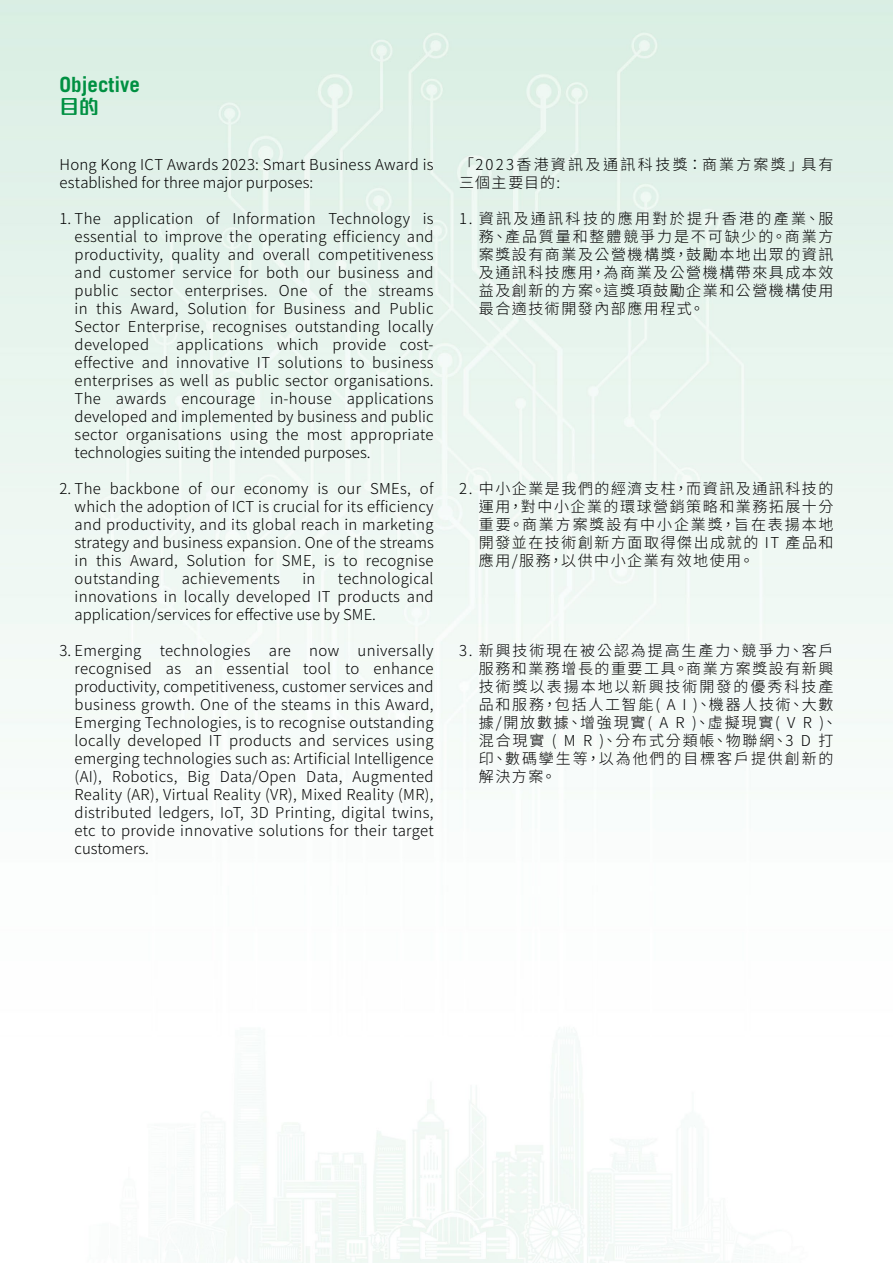
<style>
.page{position:relative;width:893px;height:1263px;background:#fff}
.page>*{position:absolute;margin:0;border:0;box-sizing:border-box;transform-origin:0 0}
.t1{font:700 21px "Trade Gothic";color:#009042}
.t2{font:700 19.5px "M Finance HK";color:#009042}
.t3{font:300 15px/18px "Noto Sans CJ Ktc";letter-spacing:.02em;color:#000;text-align:justify}
.t4{font:300 15px/18px "Noto Sans CJ Ktc";letter-spacing:.125em;color:#000}
.t5{font:300 15px/18px "Noto Sans CJ Ktc";letter-spacing:.145em;color:#000}
</style>
<div class="page">
<img style="left:0;top:0;width:893px;height:1263px">
<h1 class="t1" style="left:60px;top:71px;width:82px">Objective</h1>
<h2 class="t2" style="left:60px;top:93px;width:40px">目的</h2>
<p class="t3" style="left:60px;top:156px;width:376px">Hong Kong ICT Awards 2023: Smart Business Award is established for three major purposes:</p>
<p class="t3" style="left:75px;top:210px;width:360px;text-indent:-15px">1. The application of Information Technology is essential to improve the operating efficiency and productivity, quality and overall competitiveness and customer service for both our business and public sector enterprises. One of the streams in this Award, Solution for Business and Public Sector Enterprise, recognises outstanding locally developed</p>
<p class="t3" style="left:75px;top:336px;width:360px;text-indent:102px">applications which provide cost&shy;effective and innovative IT solutions to business enterprises as well as public sector organisations.<br>The awards encourage in-house applications developed and implemented by business and public sector organisations using the most appropriate technologies suiting the intended purposes.</p>
<p class="t3" style="left:75px;top:480px;width:361px;text-indent:-15px">2. The backbone of our economy is our SMEs, of which the adoption of ICT is crucial for its efficiency and productivity, and its global reach in marketing strategy and business expansion. One of the streams in this Award, Solution for SME, is to recognise outstanding</p>
<p class="t3" style="left:75px;top:570px;width:360px;text-indent:263px">technological innovations in locally developed IT products and application/services for effective use by SME.</p>
<p class="t3" style="left:75px;top:642px;width:361px;text-indent:-15px">3. Emerging technologies are now universally recognised as an essential tool to enhance productivity, competitiveness, customer services and business growth. One of the steams in this Award, Emerging Technologies, is to recognise outstanding locally developed IT products and services using emerging technologies such as: Artificial Intelligence (AI), Robotics, Big Data/Open Data, Augmented Reality (AR), Virtual Reality (VR), Mixed Reality (MR), distributed ledgers, IoT, 3D Printing, digital twins, etc to provide innovative solutions for their target customers.</p>
<p class="t3" style="left:182px;top:570px;width:100px">achievements</p>
<p class="t3" style="left:302px;top:570px;width:15px">in</p>
<p class="t5" style="left:459px;top:156px;width:376px">「2023香港資訊及通訊科技獎：商業方案獎」具有三個主要目的:</p>
<p class="t3" style="left:479px;top:210px;width:356px;text-indent:-20px">1. 資訊及通訊科技的應用對於提升香港的產業、服務、產品質量和整體競爭力是不可缺少的。商業方案獎設有商業及公營機構獎，鼓勵本地出眾的資訊及通訊科技應用，為商業及公營機構帶來具成本效益及創新的方案。這獎項鼓勵企業和公營機構使用最合適技術開發內部應用程式。</p>
<p class="t3" style="left:479px;top:480px;width:356px;text-indent:-20px">2. 中小企業是我們的經濟支柱，而資訊及通訊科技的運用，對中小企業的環球營銷策略和業務拓展十分重要。商業方案獎設有中小企業獎，旨在表揚本地開發並在技術創新方面取得傑出成就的 IT 產品和應用/服務，以供中小企業有效地使用。</p>
<p class="t4" style="left:479px;top:642px;width:360px;text-indent:-20px">3. 新興技術現在被公認為提高生產力、競爭力、客戶服務和業務增長的重要工具。商業方案獎設有新興技術獎以表揚本地以新興技術開發的優秀科技產品和服務，包括人工智能( A I )、機器人技術、大數據/開放數據、增強現實( A R )、虛擬現實( V R )、混合現實 ( M R )、分布式分類帳、物聯網、3 D 打印、數碼孿生等，以為他們的目標客戶提供創新的解決方案。</p>
</div>
